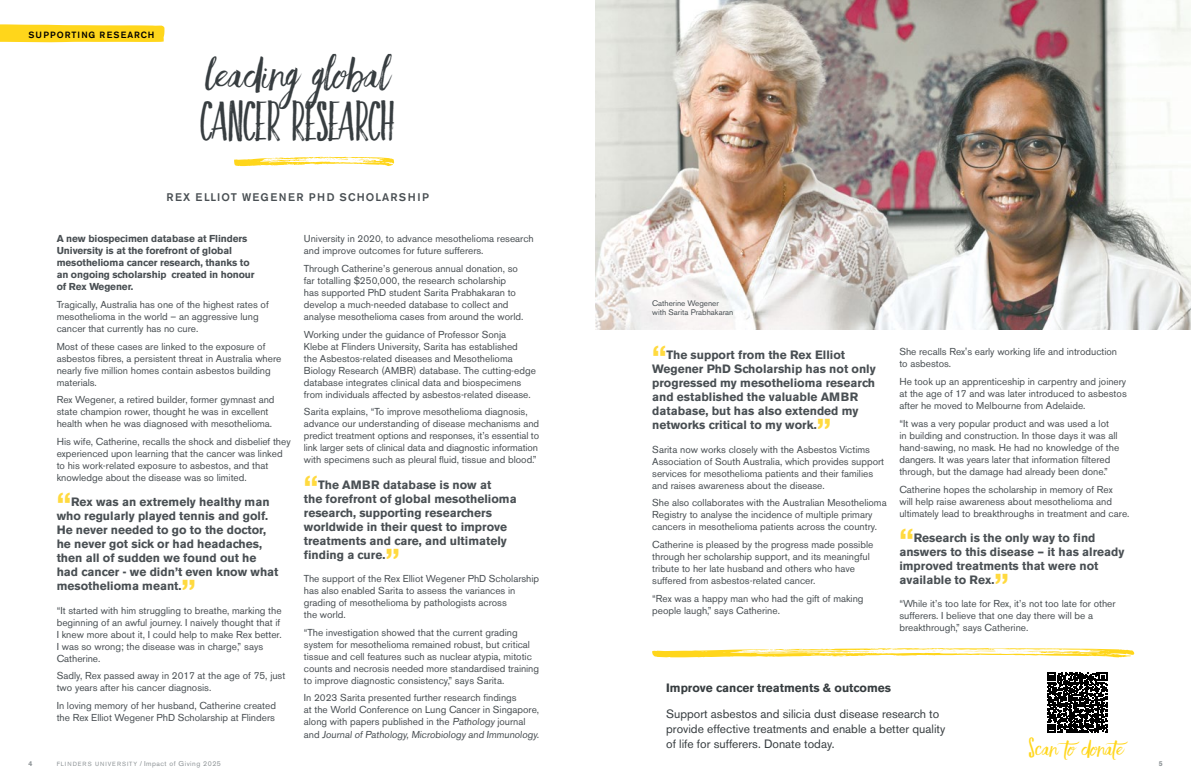
<style>
.page{position:relative;width:1191px;height:780px;background:#fff}
.page>*{position:absolute;margin:0;border:0;box-sizing:border-box;transform-origin:0 0}
.t1{font:39px "Faith And Glory Two";color:#373d40}
.t2{font:39px "Faith And Glory One";color:#373d40}
.t3{font:700 30px "Akzidenz Grotesk BE";color:#ffda3f}
.t4{font:19.5px "Faith And Glory One";color:#ffd61b}
.t5{font:700 12px/14px "Akzidenz Grotesk BE";color:#494f53}
.t6{font:12px/15px "Akzidenz Grotesk BE";color:#373d40}
.t7{font:700 12px "Akzidenz Grotesk BE";color:#373d40}
.t8{font:500 11px "Akzidenz Grotesk BE";letter-spacing:.12em;color:#494f53}
.t9{font:10px/12px "Akzidenz Grotesk BE";color:#494f53}
.t10{font:700 10px/12px "Akzidenz Grotesk BE";letter-spacing:-.01em;color:#494f53}
.t11{font:500 9px "Akzidenz Grotesk BE";letter-spacing:.11em;color:#000}
.t12{font:8px/9px "Akzidenz Grotesk BE";color:#494f53}
.t13{font:7px "Akzidenz Grotesk BE";letter-spacing:.07em;color:#8e9497}
.t14{font:700 7px "Akzidenz Grotesk BE";color:#8e9497}
.s1{font-family:"Faith And Glory Two"}
.s2{font-size:6px}
</style>
<div class="page">
<svg style="left:234px;top:156px;width:160px;height:10px"></svg>
<svg style="left:0;top:24px;width:164px;height:18px;background:#ffd82a"></svg>
<img style="left:595px;top:0;width:596px;height:329px">
<svg style="left:652px;top:648px;width:483px;height:9px"></svg>
<svg style="left:1047px;top:672px;width:60px;height:60px"></svg>
<div style="left:647px;top:295px;width:91px;height:25px;background:#f8f5f4"></div>
<p class="t11" style="left:28px;top:29px;width:128px">SUPPORTING RESEARCH</p>
<h1 class="t2" style="left:206px;top:48px;width:184px">Leading global</h1>
<h1 class="t1" style="left:201px;top:94px;width:196px">CANCER RESEARCH</h1>
<p class="t8" style="left:166px;top:191px;width:264px">REX ELLIOT WEGENER PHD SCHOLARSHIP</p>
<p class="t10" style="left:57px;top:233px;width:199px">A new biospecimen database at Flinders University is at the forefront of global mesothelioma cancer research, thanks to an ongoing scholarship created in honour of Rex Wegener.</p>
<p class="t9" style="left:57px;top:298px;width:213px">Tragically, Australia has one of the highest rates of mesothelioma in the world – an aggressive lung cancer that currently has no cure.</p>
<p class="t9" style="left:57px;top:340px;width:226px">Most of these cases are linked to the exposure of asbestos fibres, a persistent threat in Australia where nearly five million homes contain asbestos building materials.</p>
<p class="t9" style="left:57px;top:394px;width:219px">Rex Wegener, a retired builder, former gymnast and state champion rower, thought he was in excellent health when he was diagnosed with mesothelioma.</p>
<p class="t9" style="left:57px;top:435px;width:235px">His wife, Catherine, recalls the shock and disbelief they experienced upon learning that the cancer was linked to his work-related exposure to asbestos, and that knowledge about the disease was so limited.</p>
<h2 class="t3" style="left:57px;top:486px;width:16px">“</h2>
<p class="t9" style="left:304px;top:233px;width:231px">University in 2020, to advance mesothelioma research and improve outcomes for future sufferers.</p>
<p class="t9" style="left:304px;top:262px;width:221px">Through Catherine’s generous annual donation, so far totalling $250,000, the research scholarship has supported PhD student Sarita Prabhakaran to develop a much-needed database to collect and analyse mesothelioma cases from around the world.</p>
<p class="t9" style="left:304px;top:328px;width:233px">Working under the guidance of Professor Sonja<br>Klebe at Flinders University, Sarita has established<br>the Asbestos-related diseases and Mesothelioma Biology Research (AMBR) database. The cutting-edge database integrates clinical data and biospecimens from individuals affected by asbestos-related disease.</p>
<p class="t9" style="left:304px;top:406px;width:237px">Sarita explains, “To improve mesothelioma diagnosis, advance our understanding of disease mechanisms and predict treatment options and responses, it’s essential to link larger sets of clinical data and diagnostic information with specimens such as pleural fluid, tissue and blood.”</p>
<h2 class="t3" style="left:304px;top:469px;width:16px">“</h2>
<p class="t12" style="left:652px;top:299px;width:83px">Catherine Wegener with Sarita Prabhakaran</p>
<h2 class="t3" style="left:652px;top:339px;width:16px">“</h2>
<p class="t9" style="left:899px;top:346px;width:219px">She recalls Rex's early working life and introduction to asbestos.</p>
<p class="t9" style="left:899px;top:375px;width:229px;text-align:justify">He took up an apprenticeship in carpentry and joinery at the age of 17 and was later introduced to asbestos after he moved to Melbourne from Adelaide.</p>
<p class="t9" style="left:899px;top:417px;width:221px">“It was a very popular product and was used a lot<br>in building and construction. In those days it was all hand-sawing, no mask. He had no knowledge of the dangers. It was years later that information filtered through, but the damage had already been done.”</p>
<p class="t9" style="left:899px;top:483px;width:232px">Catherine hopes the scholarship in memory of Rex<br>will help raise awareness about mesothelioma and ultimately lead to breakthroughs in treatment and care.</p>
<h2 class="t3" style="left:899px;top:522px;width:16px">“</h2>
<p class="t5" style="left:652px;top:348px;width:225px;text-indent:14px">The support from the Rex Elliot Wegener PhD Scholarship has not only progressed my mesothelioma research and established the valuable AMBR database, but has also extended my networks critical to my work.</p>
<h2 class="t3" style="left:816px;top:412px;width:16px">”</h2>
<p class="t9" style="left:652px;top:443px;width:233px">Sarita now works closely with the Asbestos Victims Association of South Australia, which provides support services for mesothelioma patients and their families and raises awareness about the disease.</p>
<p class="t9" style="left:652px;top:497px;width:236px">She also collaborates with the Australian Mesothelioma<br>Registry to analyse the incidence of multiple primary cancers in mesothelioma patients across the country.</p>
<p class="t9" style="left:652px;top:538px;width:223px">Catherine is pleased by the progress made possible through her scholarship support, and its meaningful tribute to her late husband and others who have suffered from asbestos-related cancer.</p>
<p class="t9" style="left:652px;top:592px;width:213px">“Rex was a happy man who had the gift of making people laugh,” says Catherine.</p>
<p class="t5" style="left:304px;top:477px;width:214px;text-indent:14px">The AMBR database is now at<br>the forefront of global mesothelioma research, supporting researchers worldwide in their quest to improve treatments and care, and ultimately finding a cure.</p>
<p class="t5" style="left:57px;top:495px;width:223px;text-indent:14px">Rex was an extremely healthy man who regularly played tennis and golf.<br>He never needed to go to the doctor, he never got sick or had headaches, then all of sudden we found out he had cancer - we didn’t even know what mesothelioma meant.</p>
<p class="t5" style="left:899px;top:530px;width:226px;text-indent:14px">Research is the only way to find answers to this disease – it has already improved treatments that were not available to Rex.</p>
<h2 class="t3" style="left:385px;top:542px;width:16px">”</h2>
<p class="t9" style="left:304px;top:572px;width:237px">The support of the Rex Elliot Wegener PhD Scholarship has also enabled Sarita to assess the variances in grading of mesothelioma by pathologists across<br>the world.</p>
<p class="t9" style="left:304px;top:626px;width:237px">“The investigation showed that the current grading system for mesothelioma remained robust, but critical tissue and cell features such as nuclear atypia, mitotic counts and necrosis needed more standardised training to improve diagnostic consistency,” says Sarita.</p>
<p class="t9" style="left:304px;top:692px;width:238px">In 2023 Sarita presented further research findings<br>at the World Conference on Lung Cancer in Singapore, along with papers published in the Pathology journal and Journal of Pathology, Microbiology and Immunology.</p>
<h2 class="t3" style="left:994px;top:567px;width:16px">”</h2>
<p class="t9" style="left:899px;top:597px;width:218px">“While it’s too late for Rex, it’s not too late for other sufferers. I believe that one day there will be a breakthrough,” says Catherine.</p>
<h2 class="t3" style="left:181px;top:573px;width:16px">”</h2>
<p class="t9" style="left:57px;top:604px;width:226px">“It started with him struggling to breathe, marking the beginning of an awful journey. I naively thought that if I knew more about it, I could help to make Rex better.<br>I was so wrong; the disease was in charge,” says Catherine.</p>
<p class="t9" style="left:57px;top:670px;width:230px">Sadly, Rex passed away in 2017 at the age of 75, just two years after his cancer diagnosis.</p>
<p class="t9" style="left:57px;top:699px;width:221px">In loving memory of her husband, Catherine created the Rex Elliot Wegener PhD Scholarship at Flinders</p>
<p class="t7" style="left:666px;top:680px;width:226px">Improve cancer treatments &amp; outcomes</p>
<p class="t6" style="left:666px;top:706px;width:281px">Support asbestos and silicia dust disease research to provide effective treatments and enable a better quality of life for sufferers. Donate today.</p>
<h3 class="t4" style="left:1028px;top:736px;width:108px"><span class="s1">S</span>can to donate</h3>
<p class="t14" style="left:28px;top:759px;width:5px">4</p>
<p class="t13" style="left:57px;top:759px;width:166px"><span class="s2">FLINDERS UNIVERSITY</span> / Impact of Giving 2025</p>
<p class="t14" style="left:1158px;top:759px;width:5px">5</p>
</div>
